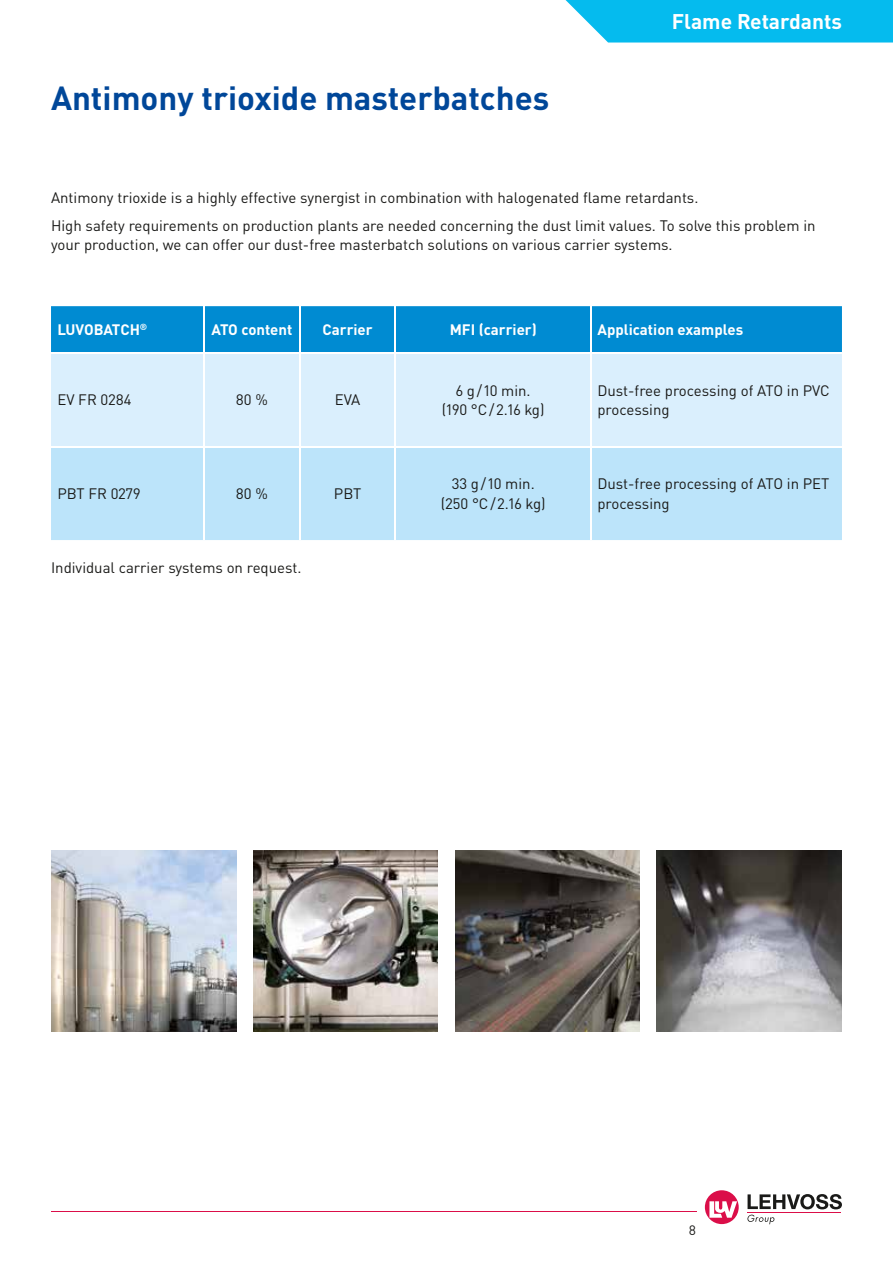
<style>
.page{position:relative;width:893px;height:1263px;background:#fff}
.page>*{position:absolute;margin:0;border:0;box-sizing:border-box;transform-origin:0 0}
.t1{font:700 33px "DIN Pro";color:#004799}
.t2{font:700 21px "DIN Pro";color:#fff}
.t3{font:15px/19.5px "DIN Pro";color:#1a1a18}
.t4{font:700 15px "DIN Pro";color:#fff}
.t5{font:13.5px "DIN Pro";color:#1a1a18}
</style>
<div class="page">
<svg style="left:705px;top:1190px;width:34px;height:34px"></svg>
<svg style="left:747px;top:1194px;width:95px;height:30px"></svg>
<hr style="left:51px;top:1211px;width:645px;height:1px;background:#db0e49">
<svg style="left:566px;top:0;width:327px;height:43px;background:#18c0ef"></svg>
<img style="left:253px;top:850px;width:185px;height:181px">
<img style="left:657px;top:850px;width:185px;height:181px">
<img style="left:51px;top:850px;width:185px;height:181px">
<img style="left:455px;top:850px;width:185px;height:181px">
<div style="left:51px;top:306px;width:791px;height:46px;background:#008bd2"></div>
<div style="left:51px;top:354px;width:791px;height:92px;background:#daeffd"></div>
<div style="left:51px;top:448px;width:791px;height:92px;background:#bce4fa"></div>
<hr style="left:203px;top:306px;width:2px;height:46px;background:#fff">
<hr style="left:395px;top:306px;width:1px;height:46px;background:#fff">
<hr style="left:590px;top:306px;width:2px;height:46px;background:#fff">
<hr style="left:203px;top:354px;width:2px;height:92px;background:#fff">
<hr style="left:395px;top:354px;width:1px;height:92px;background:#fff">
<hr style="left:590px;top:354px;width:2px;height:92px;background:#fff">
<hr style="left:203px;top:447px;width:2px;height:93px;background:#fff">
<hr style="left:395px;top:447px;width:1px;height:93px;background:#fff">
<hr style="left:590px;top:447px;width:2px;height:93px;background:#fff">
<hr style="left:299px;top:354px;width:2px;height:92px;background:#fff">
<hr style="left:299px;top:447px;width:2px;height:93px;background:#fff">
<hr style="left:299px;top:306px;width:2px;height:46px;background:#fff">
<h1 class="t1" style="left:51px;top:71px;width:500px">Antimony trioxide masterbatches</h1>
<h2 class="t2" style="left:672px;top:4px;width:172px">Flame Retardants</h2>
<p class="t3" style="left:51px;top:182px;width:766px;line-height:28px">Antimony trioxide is a highly effective synergist in combination with halogenated flame retardants.<br>High safety requirements on production plants are needed concerning the dust limit values. To solve this problem in</p>
<p class="t3" style="left:51px;top:234px;width:623px">your production, we can offer our dust-free masterbatch solutions on various carrier systems.</p>
<p class="t4" style="left:57px;top:317px;width:91px">LUVOBATCH<sup>®</sup></p>
<p class="t4" style="left:211px;top:317px;width:82px">ATO content</p>
<p class="t4" style="left:323px;top:317px;width:52px">Carrier</p>
<p class="t4" style="left:450px;top:317px;width:89px">MFI (carrier)</p>
<p class="t4" style="left:597px;top:317px;width:147px">Application examples</p>
<p class="t3" style="left:57px;top:389px;width:76px">EV FR 0284</p>
<p class="t3" style="left:236px;top:389px;width:34px">80 %</p>
<p class="t3" style="left:335px;top:389px;width:27px">EVA</p>
<p class="t3" style="left:442px;top:379px;width:104px;text-align:center">6 g / 10 min. (190 °C / 2.16 kg)</p>
<p class="t3" style="left:597px;top:379px;width:234px">Dust-free processing of ATO in PVC processing</p>
<p class="t3" style="left:57px;top:482px;width:84px">PBT FR 0279</p>
<p class="t3" style="left:236px;top:482px;width:34px">80 %</p>
<p class="t3" style="left:334px;top:482px;width:29px">PBT</p>
<p class="t3" style="left:441px;top:473px;width:106px;text-align:center">33 g / 10 min. (250 °C / 2.16 kg)</p>
<p class="t3" style="left:597px;top:473px;width:234px">Dust-free processing of ATO in PET processing</p>
<p class="t3" style="left:51px;top:556px;width:252px">Individual carrier systems on request.</p>
<p class="t5" style="left:689px;top:1219px;width:9px">8</p>
</div>
